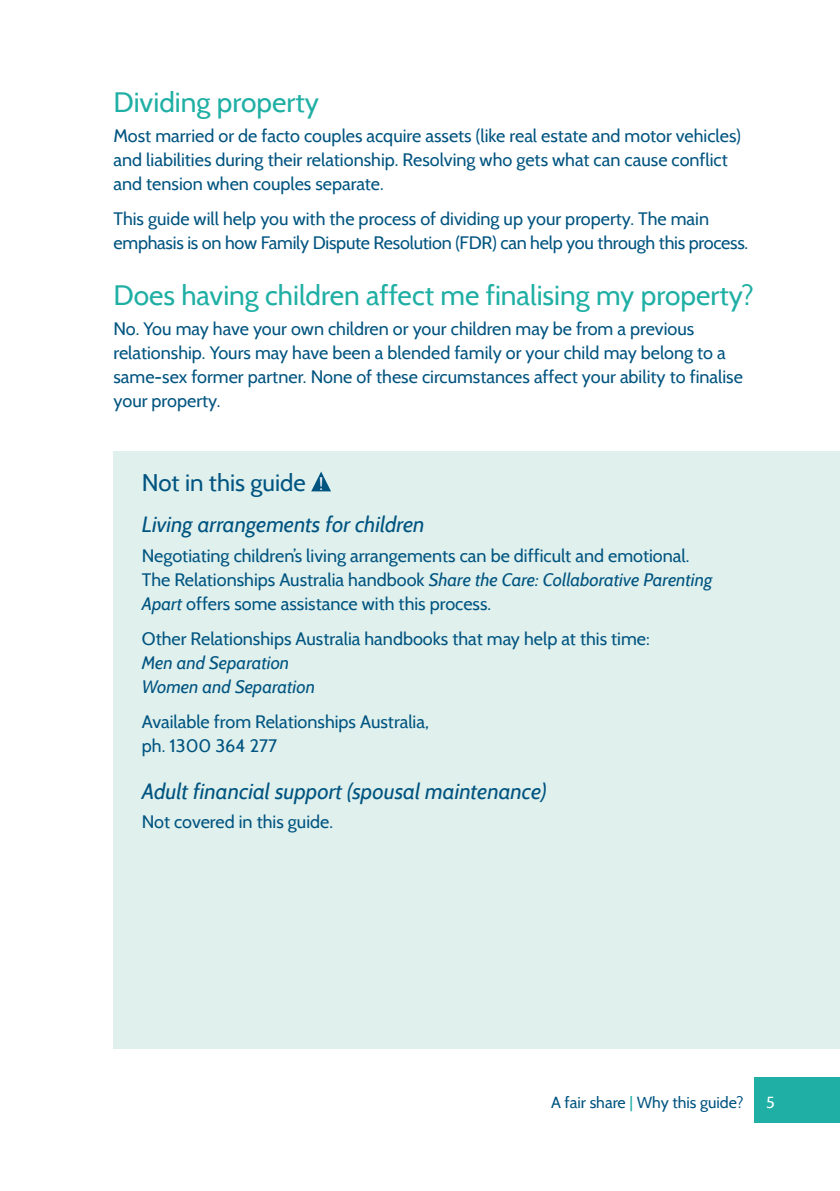
<style>
.page{position:relative;width:840px;height:1191px;background:#fff}
.page>*{position:absolute;margin:0;border:0;box-sizing:border-box;transform-origin:0 0}
.Heading_3{font:28px "Cabin";color:#1fafa4}
.t1{font:24px "Cabin";color:#005480}
.t2{font:italic 22px "Cabin";color:#005480}
.Text{font:18px/24px "Cabin";color:#005480}
.t3{font:16px "Cabin";color:#005480}
.t4{font:16px "Cabin";color:#fff}
.s1{font-size:17px;color:#fff}
.s2{font-style:italic}
.s3{color:#1fafa4}
</style>
<div class="page">
<div style="left:754px;top:1077px;width:85px;height:46px;background:#1fafa4"></div>
<div style="left:113px;top:451px;width:726px;height:598px;background:#dff0ed"></div>
<svg style="left:311px;top:471px;width:20px;height:20px"></svg>
<p class="Heading_3" style="left:113px;top:85px;width:207px">Dividing property</p>
<p class="Text" style="left:113px;top:123px;width:628px">Most married or de facto couples acquire assets (like real estate and motor vehicles) and liabilities during their relationship. Resolving who gets what can cause conflict and tension when couples separate.</p>
<p class="Text" style="left:113px;top:207px;width:635px">This guide will help you with the process of dividing up your property. The main emphasis is on how Family Dispute Resolution (FDR) can help you through this process.</p>
<p class="Heading_3" style="left:113px;top:278px;width:641px">Does having children affect me finalising my property?</p>
<p class="Text" style="left:113px;top:317px;width:630px">No. You may have your own children or your children may be from a previous relationship. Yours may have been a blended family or your child may belong to a same-sex former partner. None of these circumstances affect your ability to finalise your property.</p>
<p class="t1" style="left:142px;top:468px;width:183px">Not in this guide <span class="s1">!</span></p>
<p class="t2" style="left:142px;top:511px;width:284px">Living arrangements for children</p>
<p class="Text" style="left:142px;top:543px;width:571px">Negotiating children’s living arrangements can be difficult and emotional.<br>The Relationships Australia handbook <span class="s2">Share the Care: Collaborative Parenting<br>Apart</span> offers some assistance with this process.</p>
<p class="Text" style="left:142px;top:626px;width:509px">Other Relationships Australia handbooks that may help at this time:<br><span class="s2">Men and Separation<br>Women and Separation</span></p>
<p class="Text" style="left:142px;top:710px;width:288px">Available from Relationships Australia, ph. 1300 364 277</p>
<p class="t2" style="left:142px;top:777px;width:406px">Adult financial support (spousal maintenance)</p>
<p class="Text" style="left:142px;top:810px;width:192px">Not covered in this guide.</p>
<p class="t3" style="left:551px;top:1092px;width:194px">A fair share <span class="s3">|</span> Why this guide?</p>
<p class="t4" style="left:765px;top:1092px;width:10px">5</p>
</div>
